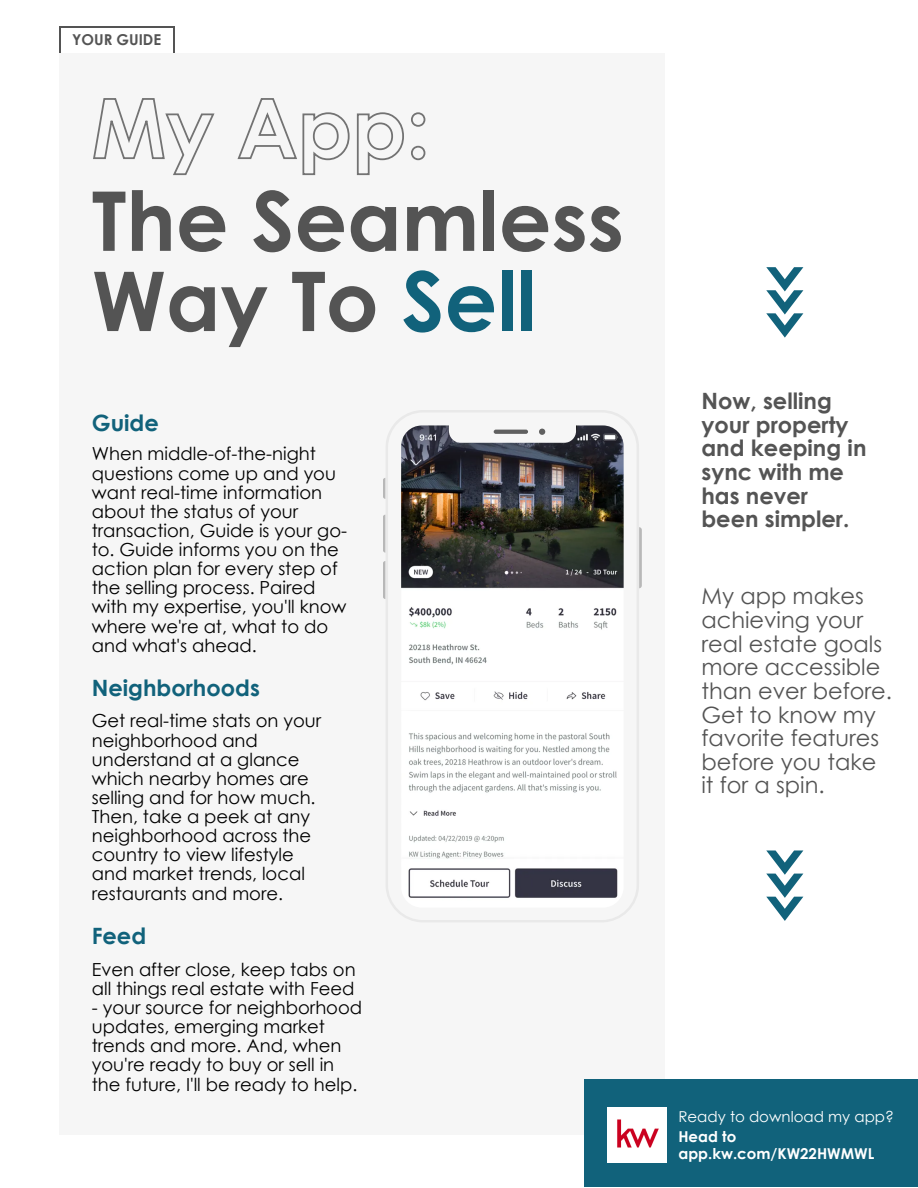
<style>
.page{position:relative;width:918px;height:1188px;background:#fff}
.page>*{position:absolute;margin:0;border:0;box-sizing:border-box;transform-origin:0 0}
.t1{font:700 82.5px/80.2px "Century Gothic";color:#545454}
.t2{font:22.5px/23.7px "Century Gothic";color:#545454}
.t3{font:700 22.5px/23.7px "Century Gothic";color:#545454}
.t4{font:700 22.5px "Century Gothic";color:#11627b}
.t5{font:18px/19.2px "Century Gothic";color:#000}
.t6{font:700 15px/16.8px "Century Gothic";color:#fff}
.t7{font:15px "Century Gothic";color:#fff}
.t8{font:700 15px "Century Gothic";color:#545454}
.s1{color:#11627b}
</style>
<div class="page">
<div style="left:59px;top:26px;width:116px;height:29px;background:#545454"></div>
<div style="left:61px;top:28px;width:111px;height:35px;background:#fff"></div>
<div style="left:59px;top:53px;width:799px;height:1082px;background:#f6f6f6"></div>
<div style="left:665px;top:0;width:253px;height:1188px;background:#fff"></div>
<svg style="left:383px;top:478px;width:3px;height:21px"></svg>
<svg style="left:383px;top:515px;width:3px;height:38px"></svg>
<svg style="left:383px;top:561px;width:3px;height:38px"></svg>
<svg style="left:639px;top:527px;width:2px;height:61px"></svg>
<svg style="left:386px;top:410px;width:253px;height:512px"></svg>
<div style="left:584px;top:1079px;width:334px;height:108px;background:#11627b"></div>
<img style="left:608px;top:1107px;width:58px;height:55px">
<svg style="left:93px;top:98px;width:333px;height:78px"></svg>
<svg style="left:766px;top:267px;width:37px;height:71px"></svg>
<svg style="left:766px;top:850px;width:37px;height:71px"></svg>
<p class="t8" style="left:72px;top:30px;width:91px">YOUR GUIDE</p>
<h1 class="t1" style="left:92px;top:178px;width:534px">The Seamless<br>Way To <span class="s1">Sell</span></h1>
<p class="t4" style="left:92px;top:409px;width:69px">Guide</p>
<p class="t5" style="left:92px;top:444px;width:257px">When middle-of-the-night questions come up and you want real-time information about the status of your transaction, Guide is your go&shy;to. Guide informs you on the action plan for every step of the selling process. Paired with my expertise, you'll know where we're at, what to do and what's ahead.</p>
<p class="t4" style="left:92px;top:673px;width:170px">Neighborhoods</p>
<p class="t5" style="left:92px;top:711px;width:231px">Get real-time stats on your neighborhood and understand at a glance which nearby homes are selling and for how much.<br>Then, take a peek at any neighborhood across the country to view lifestyle and market trends, local restaurants and more.</p>
<p class="t4" style="left:92px;top:921px;width:56px">Feed</p>
<p class="t5" style="left:92px;top:959px;width:265px">Even after close, keep tabs on all things real estate with Feed</p>
<p class="t5" style="left:92px;top:997px;width:272px">- your source for neighborhood updates, emerging market trends and more. And, when you're ready to buy or sell in the future, I'll be ready to help.</p>
<p class="t3" style="left:701px;top:389px;width:167px">Now, selling your property and keeping in sync with me has never been simpler.</p>
<p class="t2" style="left:701px;top:584px;width:192px">My app makes achieving your real estate goals more accessible than ever before.<br>Get to know my favorite features before you take it for a spin.</p>
<p class="t7" style="left:678px;top:1106px;width:217px">Ready to download my app?</p>
<p class="t6" style="left:678px;top:1127px;width:197px">Head to app.kw.com/KW22HWMWL</p>
</div>
